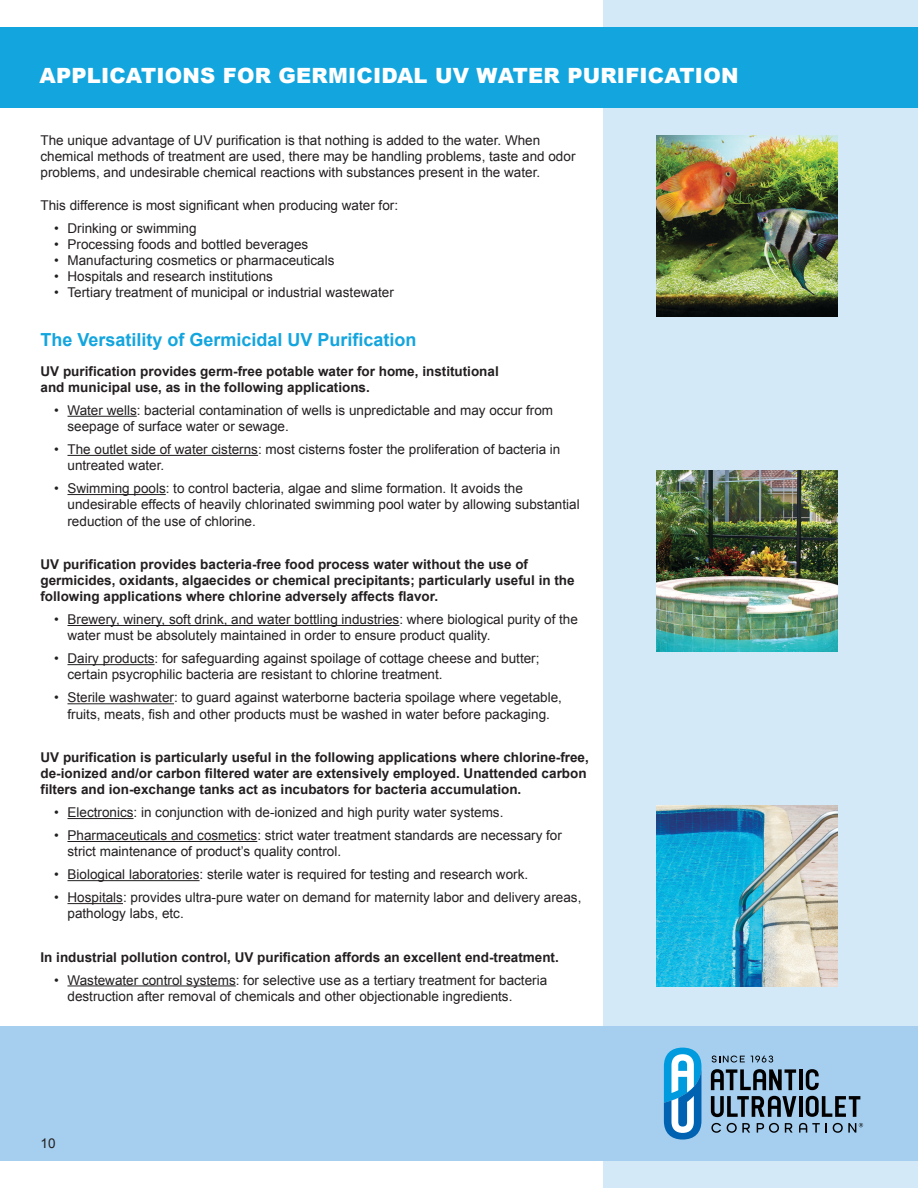
<style>
.page{position:relative;width:918px;height:1188px;background:#fff}
.page>*{position:absolute;margin:0;border:0;box-sizing:border-box;transform-origin:0 0}
.t1{font:900 21px "Arial";letter-spacing:.01em;color:#fff}
.t2{font:700 18px "Arial";color:#13a5de}
.t3{font:13.5px/16.2px "Arial";color:#231f20}
.t4{font:700 13.5px/16.2px "Arial";color:#231f20}
</style>
<div class="page">
<div style="left:603px;top:0;width:315px;height:1188px;background:#d3e9f8"></div>
<div style="left:0;top:27px;width:918px;height:81px;background:#13a5de"></div>
<div style="left:0;top:1026px;width:918px;height:135px;background:#a6cfef"></div>
<svg style="left:664px;top:1048px;width:37px;height:92px;background:#59aada"></svg>
<svg style="left:727px;top:1123px;width:23px;height:10px"></svg>
<svg style="left:757px;top:1123px;width:22px;height:10px"></svg>
<svg style="left:785px;top:1123px;width:8px;height:10px"></svg>
<svg style="left:799px;top:1123px;width:21px;height:10px"></svg>
<svg style="left:711px;top:1123px;width:10px;height:10px"></svg>
<svg style="left:833px;top:1123px;width:30px;height:10px"></svg>
<hr style="left:799px;top:1069px;width:4px;height:21px;background:#000">
<svg style="left:711px;top:1069px;width:85px;height:21px"></svg>
<svg style="left:806px;top:1069px;width:13px;height:21px"></svg>
<hr style="left:799px;top:1096px;width:4px;height:21px;background:#000">
<svg style="left:806px;top:1096px;width:54px;height:21px"></svg>
<svg style="left:711px;top:1096px;width:85px;height:21px"></svg>
<svg style="left:751px;top:1056px;width:22px;height:7px"></svg>
<svg style="left:712px;top:1056px;width:33px;height:7px"></svg>
<img style="left:657px;top:470px;width:180px;height:182px">
<img style="left:657px;top:805px;width:180px;height:182px">
<img style="left:657px;top:135px;width:180px;height:181px">
<hr style="left:68px;top:416px;width:69px;height:1px;background:#231f20">
<hr style="left:68px;top:455px;width:190px;height:1px;background:#231f20">
<hr style="left:68px;top:494px;width:98px;height:1px;background:#231f20">
<hr style="left:68px;top:625px;width:331px;height:1px;background:#231f20">
<hr style="left:68px;top:664px;width:87px;height:1px;background:#231f20">
<hr style="left:68px;top:703px;width:106px;height:1px;background:#231f20">
<hr style="left:68px;top:818px;width:66px;height:1px;background:#231f20">
<hr style="left:68px;top:841px;width:189px;height:1px;background:#231f20">
<hr style="left:68px;top:880px;width:132px;height:1px;background:#231f20">
<hr style="left:68px;top:903px;width:55px;height:1px;background:#231f20">
<hr style="left:68px;top:985px;width:168px;height:1px;background:#231f20">
<h1 class="t1" style="left:40px;top:60px;width:700px">APPLICATIONS FOR GERMICIDAL UV WATER PURIFICATION</h1>
<p class="t3" style="left:40px;top:132px;width:537px">The unique advantage of UV purification is that nothing is added to the water. When chemical methods of treatment are used, there may be handling problems, taste and odor problems, and undesirable chemical reactions with substances present in the water.</p>
<p class="t3" style="left:40px;top:197px;width:359px">This difference is most significant when producing water for:</p>
<p class="t3" style="left:54px;top:220px;width:144px">• Drinking or swimming</p>
<p class="t3" style="left:54px;top:236px;width:256px">• Processing foods and bottled beverages</p>
<p class="t3" style="left:54px;top:252px;width:282px">• Manufacturing cosmetics or pharmaceuticals</p>
<p class="t3" style="left:54px;top:268px;width:221px">• Hospitals and research institutions</p>
<p class="t3" style="left:54px;top:285px;width:341px">• Tertiary treatment of municipal or industrial wastewater</p>
<h2 class="t2" style="left:40px;top:330px;width:378px">The Versatility of Germicidal UV Purification</h2>
<p class="t4" style="left:40px;top:363px;width:460px">UV purification provides germ-free potable water for home, institutional and municipal use, as in the following applications.</p>
<p class="t3" style="left:68px;top:402px;width:487px;text-indent:-14px">• Water wells: bacterial contamination of wells is unpredictable and may occur from seepage of surface water or sewage.</p>
<p class="t3" style="left:68px;top:441px;width:494px;text-indent:-14px">• The outlet side of water cisterns: most cisterns foster the proliferation of bacteria in untreated water.</p>
<p class="t3" style="left:68px;top:480px;width:514px;text-indent:-14px">• Swimming pools: to control bacteria, algae and slime formation. It avoids the undesirable effects of heavily chlorinated swimming pool water by allowing substantial reduction of the use of chlorine.</p>
<p class="t4" style="left:40px;top:556px;width:536px">UV purification provides bacteria-free food process water without the use of germicides, oxidants, algaecides or chemical precipitants; particularly useful in the following applications where chlorine adversely affects flavor.</p>
<p class="t3" style="left:68px;top:611px;width:512px;text-indent:-14px">• Brewery, winery, soft drink, and water bottling industries: where biological purity of the water must be absolutely maintained in order to ensure product quality.</p>
<p class="t3" style="left:68px;top:650px;width:474px;text-indent:-14px">• Dairy products: for safeguarding against spoilage of cottage cheese and butter; certain psycrophilic bacteria are resistant to chlorine treatment.</p>
<p class="t3" style="left:54px;top:690px;width:509px;text-align:center">• Sterile washwater: to guard against waterborne bacteria spoilage where vegetable, fruits, meats, fish and other products must be washed in water before packaging.</p>
<p class="t4" style="left:41px;top:749px;width:550px">UV purification is particularly useful in the following applications where chlorine-free, de-ionized and/or carbon filtered water are extensively employed. Unattended carbon filters and ion-exchange tanks act as incubators for bacteria accumulation.</p>
<p class="t3" style="left:54px;top:804px;width:451px">• Electronics: in conjunction with de-ionized and high purity water systems.</p>
<p class="t3" style="left:68px;top:827px;width:496px;text-indent:-14px">• Pharmaceuticals and cosmetics: strict water treatment standards are necessary for strict maintenance of product’s quality control.</p>
<p class="t3" style="left:54px;top:866px;width:476px">• Biological laboratories: sterile water is required for testing and research work.</p>
<p class="t3" style="left:68px;top:889px;width:515px;text-indent:-14px">• Hospitals: provides ultra-pure water on demand for maternity labor and delivery areas, pathology labs, etc.</p>
<p class="t4" style="left:41px;top:949px;width:520px">In industrial pollution control, UV purification affords an excellent end-treatment.</p>
<p class="t3" style="left:68px;top:972px;width:481px;text-indent:-13px">• Wastewater control systems: for selective use as a tertiary treatment for bacteria destruction after removal of chemicals and other objectionable ingredients.</p>
<p class="t3" style="left:40px;top:1135px;width:17px">10</p>
</div>
